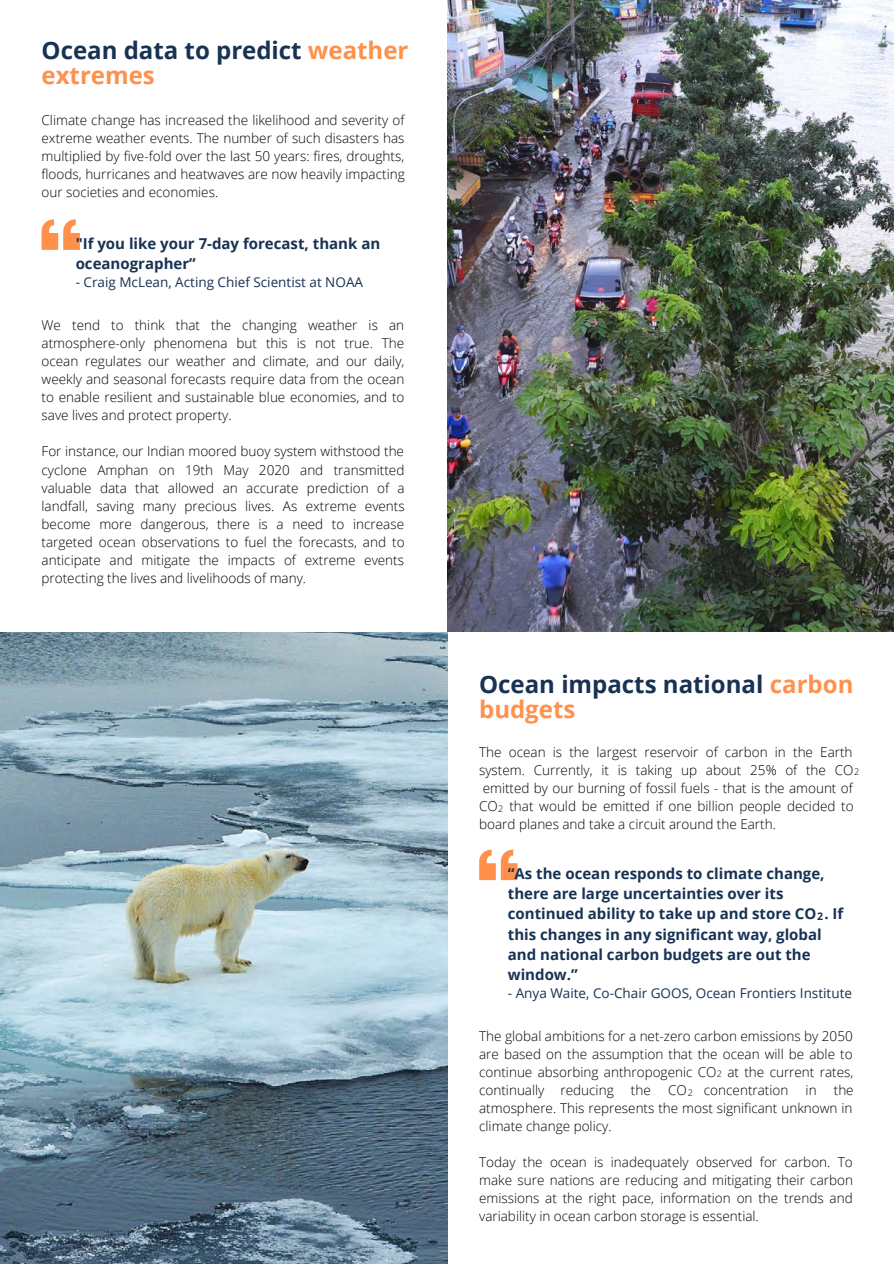
<style>
.page{position:relative;width:894px;height:1264px;background:#fff}
.page>*{position:absolute;margin:0;border:0;box-sizing:border-box;transform-origin:0 0}
.t1{font:700 24px/24.8px "Open Sans";color:#183254}
.t2{font:700 15px/20.2px "Open Sans";color:#183254}
.t3{font:300 13.5px/18px "Open Sans";color:#000;text-align:justify}
.t4{font:13.5px "Open Sans";color:#183254}
.t5{font:700 10.5px "Open Sans";color:#183254}
.t6{font:300 9px "Open Sans";color:#000}
.s1{color:#ff914d}
</style>
<div class="page">
<img style="left:447px;top:0;width:446px;height:632px">
<svg style="left:42px;top:219px;width:38px;height:31px"></svg>
<svg style="left:479px;top:849px;width:38px;height:31px"></svg>
<img style="left:0;top:632px;width:447px;height:631px">
<p class="t1" style="left:42px;top:38px;width:368px">Ocean data to predict <span class="s1">weather extremes</span></p>
<p class="t3" style="left:42px;top:111px;width:364px">Climate change has increased the likelihood and severity of extreme weather events. The number of such disasters has multiplied by five-fold over the last 50 years: fires, droughts, floods, hurricanes and heatwaves are now heavily impacting our societies and economies.</p>
<p class="t2" style="left:76px;top:233px;width:306px">"If you like your 7-day forecast, thank an oceanographer”</p>
<p class="t4" style="left:76px;top:272px;width:289px">- Craig McLean, Acting Chief Scientist at NOAA</p>
<p class="t3" style="left:42px;top:316px;width:364px">We tend to think that the changing weather is an atmosphere-only phenomena but this is not true. The ocean regulates our weather and climate, and our daily, weekly and seasonal forecasts require data from the ocean to enable resilient and sustainable blue economies, and to save lives and protect property.</p>
<p class="t3" style="left:42px;top:442px;width:364px">For instance, our Indian moored buoy system withstood the cyclone Amphan on 19th May 2020 and transmitted valuable data that allowed an accurate prediction of a landfall, saving many precious lives. As extreme events become more dangerous, there is a need to increase targeted ocean observations to fuel the forecasts, and to anticipate and mitigate the impacts of extreme events protecting the lives and livelihoods of many.</p>
<p class="t1" style="left:479px;top:671px;width:376px">Ocean impacts national <span class="s1">carbon budgets</span></p>
<p class="t3" style="left:479px;top:742px;width:376px">The ocean is the largest reservoir of carbon in the Earth system. Currently, it is taking up about 25% of the CO emitted by our burning of fossil fuels - that is the amount of CO that would be emitted if one billion people decided to board planes and take a circuit around the Earth.</p>
<p class="t6" style="left:853px;top:765px;width:7px">2</p>
<p class="t6" style="left:498px;top:802px;width:7px">2</p>
<p class="t2" style="left:507px;top:863px;width:337px">“As the ocean responds to climate change, there are large uncertainties over its continued ability to take up and store CO . If this changes in any significant way, global and national carbon budgets are out the window.”</p>
<p class="t4" style="left:507px;top:983px;width:345px">- Anya Waite, Co-Chair GOOS, Ocean Frontiers Institute</p>
<p class="t5" style="left:817px;top:909px;width:7px">2</p>
<p class="t3" style="left:479px;top:1026px;width:375px">The global ambitions for a net-zero carbon emissions by 2050 are based on the assumption that the ocean will be able to continue absorbing anthropogenic CO at the current rates, continually reducing</p>
<p class="t6" style="left:716px;top:1067px;width:7px">2</p>
<p class="t3" style="left:479px;top:1080px;width:376px;text-indent:354px">the atmosphere. This represents the most significant unknown in climate change policy.</p>
<p class="t3" style="left:479px;top:1152px;width:375px">Today the ocean is inadequately observed for carbon. To make sure nations are reducing and mitigating their carbon emissions at the right pace, information on the trends and variability in ocean carbon storage is essential.</p>
<p class="t3" style="left:630px;top:1080px;width:21px">the</p>
<p class="t3" style="left:667px;top:1080px;width:20px">CO</p>
<p class="t3" style="left:703px;top:1080px;width:86px">concentration</p>
<p class="t3" style="left:805px;top:1080px;width:13px">in</p>
<p class="t6" style="left:687px;top:1086px;width:7px">2</p>
</div>
